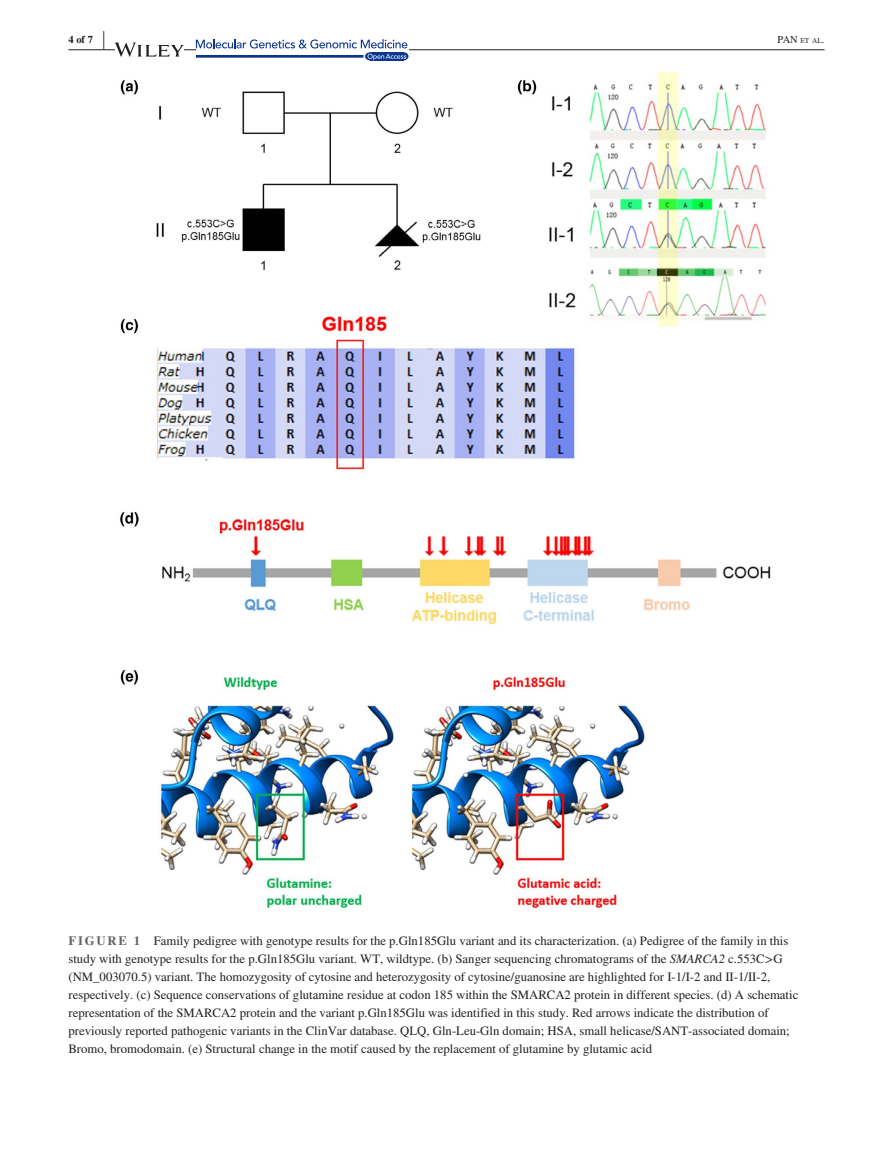
<style>
.page{position:relative;width:893px;height:1174px;background:#fff}
.page>*{position:absolute;margin:0;border:0;box-sizing:border-box;transform-origin:0 0}
.t1{font:700 25.95px "STIX";color:#231f20;scale:.36 1}
.t2{font:12.75px/18px "STIX";color:#231f20}
.t3{font:10.5px "STIX";color:#231f20}
.t4{font:700 10.5px "STIX";color:#231f20}
.s1{font-size:7.35px}
.s2{font-weight:700;color:#636366}
.s3{font-style:italic}
</style>
<div class="page">
<hr style="left:68px;top:49px;width:756px;height:1px;background:#231f20">
<svg style="left:115px;top:43px;width:69px;height:14px"></svg>
<svg style="left:196px;top:39px;width:211px;height:21px"></svg>
<img style="left:120px;top:71px;width:651px;height:838px">
<p class="t4" style="left:68px;top:33px;width:26px">4 of 7</p>
<h1 class="t1" style="left:103px;top:24px;width:7px">|</h1>
<p class="t3" style="left:777px;top:32px;width:49px">PAN <span class="s1">et al</span>.</p>
<p class="t2" style="left:68px;top:933px;width:731px"><span class="s2">FIGURE 1</span> Family pedigree with genotype results for the p.Gln185Glu variant and its characterization. (a) Pedigree of the family in this study with genotype results for the p.Gln185Glu variant. WT, wildtype. (b) Sanger sequencing chromatograms of the <span class="s3">SMARCA2</span> c.553C&gt;G (NM_003070.5) variant. The homozygosity of cytosine and heterozygosity of cytosine/guanosine are highlighted for I-1/I-2 and II-1/II-2, respectively. (c) Sequence conservations of glutamine residue at codon 185 within the SMARCA2 protein in different species. (d) A schematic representation of the SMARCA2 protein and the variant p.Gln185Glu was identified in this study. Red arrows indicate the distribution of previously reported pathogenic variants in the ClinVar database. QLQ, Gln-Leu-Gln domain; HSA, small helicase/SANT-associated domain; Bromo, bromodomain. (e) Structural change in the motif caused by the replacement of glutamine by glutamic acid</p>
</div>
